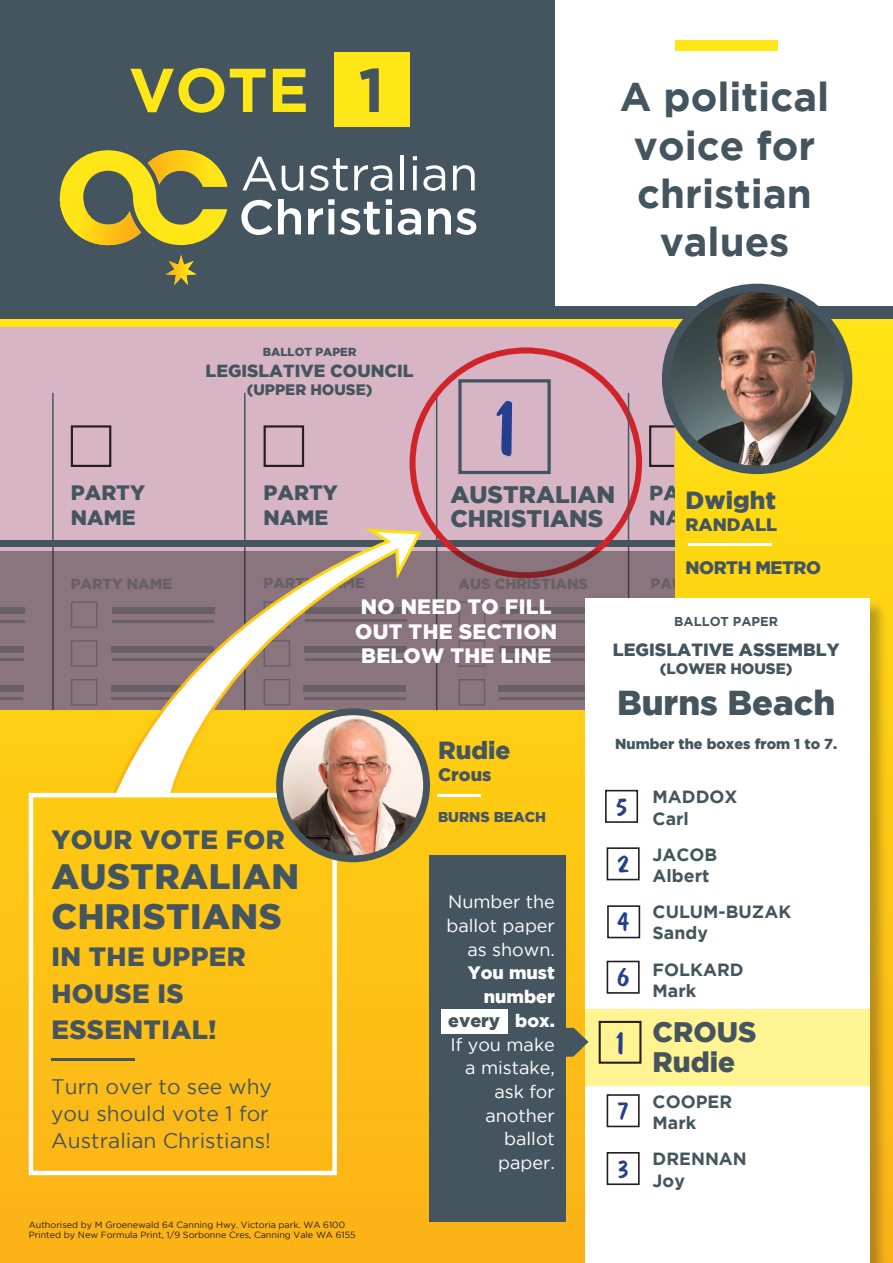
<style>
.page{position:relative;width:893px;height:1263px;background:#fff}
.page>*{position:absolute;margin:0;border:0;box-sizing:border-box;transform-origin:0 0}
.t1{font:85.05px "Dom Casual";color:#253f8e}
.t2{font:700 61.65px "Gotham";color:#ffe616}
.t3{font:700 40.2px "Gotham";color:#45555f}
.t4{font:900 35.25px/40px "Gotham";letter-spacing:.015em;color:#45555f}
.t5{font:900 34.5px "Gotham";color:#45555f}
.t6{font:33.3px "Dom Casual";color:#253f8e}
.t7{font:900 28.2px "Gotham";color:#45555f}
.t8{font:900 26.4px/36.9px "Gotham";letter-spacing:.015em;color:#45555f}
.t9{font:25.8px "Dom Casual";color:#253f8e}
.t10{font:900 24.75px "Gotham";color:#45555f}
.t11{font:900 23.85px "Gotham";color:#45555f}
.t12{font:21px "Gotham";color:#45555f}
.t13{font:900 20.85px/24.9px "Gotham";letter-spacing:.015em;color:#fff}
.t14{font:900 20.85px "Gotham";color:#45555f}
.t15{font:18px/23.7px "Gotham";color:#fff;text-align:right}
.t16{font:900 18px/23.7px "Gotham";color:#fff;text-align:right}
.t17{font:900 18px "Gotham";color:#45555f}
.t18{font:900 18px "Gotham";letter-spacing:-.025em;color:#45555f}
.t19{font:700 17.7px "Gotham";color:#45555f}
.t20{font:900 17.7px "Gotham";color:#45555f}
.t21{font:900 17.4px "Gotham";color:#45555f}
.t22{font:900 15.15px "Gotham";color:#45555f}
.t23{font:900 14.55px "Gotham";color:#45555f}
.t24{font:900 14.4px "Gotham";color:#45555f}
.t25{font:900 14.25px "Gotham";color:#45555f}
.t26{font:700 12.9px "Gotham";color:#45555f}
.t27{font:900 11.7px "Gotham";color:#45555f}
.t28{font:9px "Gotham";color:#231f20}
.s1{color:#45555f}
</style>
<div class="page">
<div style="left:0;top:312px;width:893px;height:951px;background:linear-gradient(to bottom,#fde214,#fdb216)"></div>
<div style="left:0;top:0;width:555px;height:312px;background:#45555f"></div>
<div style="left:0;top:306px;width:893px;height:12px;background:#45555f"></div>
<svg style="left:242px;top:157px;width:61px;height:34px"></svg>
<svg style="left:309px;top:158px;width:39px;height:33px"></svg>
<svg style="left:354px;top:165px;width:38px;height:26px"></svg>
<hr style="left:400px;top:155px;width:4px;height:35px;background:#fff">
<svg style="left:413px;top:156px;width:4px;height:4px"></svg>
<svg style="left:413px;top:166px;width:4px;height:24px"></svg>
<svg style="left:423px;top:165px;width:22px;height:26px"></svg>
<svg style="left:453px;top:165px;width:22px;height:25px"></svg>
<svg style="left:241px;top:200px;width:31px;height:35px"></svg>
<svg style="left:278px;top:199px;width:23px;height:35px"></svg>
<svg style="left:308px;top:199px;width:26px;height:35px"></svg>
<svg style="left:340px;top:202px;width:40px;height:33px"></svg>
<svg style="left:386px;top:199px;width:6px;height:35px"></svg>
<svg style="left:398px;top:208px;width:23px;height:27px"></svg>
<svg style="left:428px;top:208px;width:48px;height:27px"></svg>
<svg style="left:166px;top:255px;width:31px;height:30px"></svg>
<svg style="left:60px;top:150px;width:167px;height:95px"></svg>
<div style="left:334px;top:52px;width:76px;height:75px;background:#ffe616"></div>
<div style="left:675px;top:40px;width:103px;height:11px;background:#ffe616"></div>
<div style="left:0;top:328px;width:674px;height:382px;background:#d7b5c5"></div>
<div style="left:458px;top:379px;width:93px;height:95px;border:3px solid #45555f"></div>
<hr style="left:436px;top:393px;width:1px;height:317px;background:#45555f">
<div style="left:0;top:540px;width:674px;height:6px;background:#45555f"></div>
<div style="left:264px;top:425px;width:40px;height:42px;border:2px solid #231f20"></div>
<div style="left:410px;top:347px;width:232px;height:231px;border:6px solid #d1232a;border-radius:50%"></div>
<hr style="left:628px;top:393px;width:1px;height:352px;background:#45555f">
<hr style="left:244px;top:393px;width:2px;height:317px;background:#45555f">
<div style="left:71px;top:425px;width:40px;height:42px;border:2px solid #231f20"></div>
<hr style="left:52px;top:393px;width:2px;height:317px;background:#45555f">
<svg style="left:650px;top:510px;width:25px;height:15px"></svg>
<svg style="left:650px;top:486px;width:25px;height:14px"></svg>
<svg style="left:649px;top:425px;width:20px;height:42px"></svg>
<svg style="left:0;top:551px;width:675px;height:159px;background:#856f79"></svg>
<hr style="left:688px;top:543px;width:84px;height:2px;background:#fff">
<div style="left:429px;top:855px;width:137px;height:366px;background:#45555f"></div>
<div style="left:441px;top:1010px;width:66px;height:24px;background:#fff"></div>
<div style="left:585px;top:599px;width:304px;height:664px;background:#231f20;opacity:.31"></div>
<div style="left:585px;top:598px;width:285px;height:665px;background:#fff"></div>
<div style="left:585px;top:1009px;width:285px;height:76px;background:#fff392"></div>
<svg style="left:566px;top:1028px;width:23px;height:29px"></svg>
<svg style="left:109px;top:526px;width:315px;height:267px;background:#ae987c"></svg>
<hr style="left:51px;top:1058px;width:84px;height:3px;background:#45555f">
<div style="left:29px;top:793px;width:308px;height:382px;border:4px solid #fff"></div>
<img style="left:280px;top:712px;width:147px;height:147px;border-radius:74px">
<div style="left:276px;top:708px;width:154px;height:154px;border:7px solid #45555f;border-radius:50%"></div>
<hr style="left:437px;top:794px;width:44px;height:3px;background:#fff">
<div style="left:607px;top:961px;width:33px;height:33px;border:2px solid #231f20"></div>
<div style="left:599px;top:1021px;width:42px;height:43px;border:2px solid #231f20"></div>
<div style="left:607px;top:1094px;width:33px;height:33px;border:2px solid #231f20"></div>
<div style="left:605px;top:790px;width:33px;height:33px;border:2px solid #231f20"></div>
<div style="left:607px;top:1152px;width:33px;height:33px;border:2px solid #231f20"></div>
<div style="left:607px;top:847px;width:33px;height:33px;border:2px solid #231f20"></div>
<div style="left:607px;top:905px;width:33px;height:33px;border:2px solid #231f20"></div>
<img style="left:669px;top:288px;width:176px;height:182px">
<div style="left:662px;top:284px;width:190px;height:190px;border:8px solid #45555f;border-radius:50%"></div>
<p class="t2" style="left:129px;top:54px;width:257px">VOTE <span class="s1">1</span></p>
<p class="t14" style="left:71px;top:481px;width:76px">PARTY</p>
<p class="t14" style="left:71px;top:506px;width:66px">NAME</p>
<p class="t27" style="left:263px;top:345px;width:95px">BALLOT PAPER</p>
<p class="t21" style="left:206px;top:361px;width:210px">LEGISLATIVE COUNCIL</p>
<p class="t22" style="left:247px;top:381px;width:127px">(UPPER HOUSE)</p>
<p class="t14" style="left:264px;top:481px;width:76px">PARTY</p>
<p class="t14" style="left:264px;top:506px;width:66px">NAME</p>
<h3 class="t23" style="left:71px;top:575px;width:103px">PARTY NAME</h3>
<h3 class="t23" style="left:264px;top:575px;width:103px">PARTY NAME</h3>
<p class="t1" style="left:484px;top:371px;width:44px">1</p>
<p class="t3" style="left:620px;top:74px;width:211px">A political</p>
<p class="t3" style="left:634px;top:122px;width:183px">voice for</p>
<p class="t3" style="left:637px;top:170px;width:176px">christian</p>
<p class="t3" style="left:660px;top:218px;width:131px">values</p>
<p class="t11" style="left:450px;top:481px;width:166px">AUSTRALIAN</p>
<p class="t11" style="left:450px;top:505px;width:155px">CHRISTIANS</p>
<h3 class="t23" style="left:459px;top:575px;width:131px">AUS CHRISTIANS</h3>
<p class="t10" style="left:686px;top:486px;width:92px">Dwight</p>
<p class="t17" style="left:686px;top:514px;width:93px">RANDALL</p>
<p class="t18" style="left:686px;top:557px;width:137px">NORTH METRO</p>
<p class="t13" style="left:355px;top:593px;width:203px">NO NEED TO FILL<br>OUT THE SECTION<br>BELOW THE LINE</p>
<p class="t8" style="left:51px;top:820px;width:235px">YOUR VOTE FOR</p>
<p class="t4" style="left:51px;top:855px;width:249px">AUSTRALIAN<br>CHRISTIANS</p>
<p class="t8" style="left:51px;top:937px;width:196px">IN THE UPPER<br>HOUSE IS<br>ESSENTIAL!</p>
<p class="t12" style="left:51px;top:1075px;width:222px">Turn over to see why</p>
<p class="t12" style="left:51px;top:1102px;width:219px">you should vote 1 for</p>
<p class="t12" style="left:51px;top:1129px;width:221px">Australian Christians!</p>
<p class="t28" style="left:29px;top:1219px;width:318px">Authorised by M Groenewald 64 Canning Hwy. Victoria park. WA 6100</p>
<p class="t28" style="left:29px;top:1230px;width:329px">Printed by New Formula Print, 1/9 Sorbonne Cres, Canning Vale WA 6155</p>
<p class="t10" style="left:438px;top:736px;width:74px">Rudie</p>
<p class="t17" style="left:438px;top:764px;width:55px">Crous</p>
<p class="t25" style="left:438px;top:808px;width:109px">BURNS BEACH</p>
<p class="t15" style="left:446px;top:890px;width:110px">Number the ballot paper as shown.</p>
<p class="t16" style="left:448px;top:961px;width:108px">You must number <span class="s1">every</span> box.</p>
<p class="t15" style="left:450px;top:1032px;width:106px">If you make a mistake, ask for another ballot paper.</p>
<p class="t26" style="left:674px;top:613px;width:105px">BALLOT PAPER</p>
<p class="t20" style="left:613px;top:639px;width:228px">LEGISLATIVE ASSEMBLY</p>
<p class="t22" style="left:660px;top:660px;width:134px">(LOWER HOUSE)</p>
<p class="t5" style="left:617px;top:683px;width:220px">Burns Beach</p>
<p class="t24" style="left:615px;top:736px;width:223px">Number the boxes from 1 to 7.</p>
<p class="t9" style="left:615px;top:790px;width:14px">5</p>
<p class="t9" style="left:617px;top:847px;width:14px">2</p>
<p class="t9" style="left:617px;top:904px;width:14px">4</p>
<p class="t9" style="left:617px;top:961px;width:14px">6</p>
<p class="t6" style="left:612px;top:1021px;width:18px">1</p>
<p class="t9" style="left:617px;top:1094px;width:14px">7</p>
<p class="t9" style="left:617px;top:1153px;width:14px">3</p>
<p class="t19" style="left:653px;top:787px;width:86px">MADDOX</p>
<p class="t19" style="left:653px;top:808px;width:38px">Carl</p>
<p class="t19" style="left:653px;top:844px;width:66px">JACOB</p>
<p class="t19" style="left:653px;top:865px;width:58px">Albert</p>
<p class="t19" style="left:653px;top:902px;width:140px">CULUM-BUZAK</p>
<p class="t19" style="left:653px;top:923px;width:57px">Sandy</p>
<p class="t19" style="left:653px;top:959px;width:92px">FOLKARD</p>
<p class="t19" style="left:653px;top:980px;width:45px">Mark</p>
<p class="t7" style="left:653px;top:1015px;width:105px">CROUS</p>
<p class="t7" style="left:653px;top:1045px;width:84px">Rudie</p>
<p class="t19" style="left:653px;top:1091px;width:81px">COOPER</p>
<p class="t19" style="left:653px;top:1112px;width:45px">Mark</p>
<p class="t19" style="left:653px;top:1149px;width:96px">DRENNAN</p>
<p class="t19" style="left:653px;top:1170px;width:34px">Joy</p>
</div>
